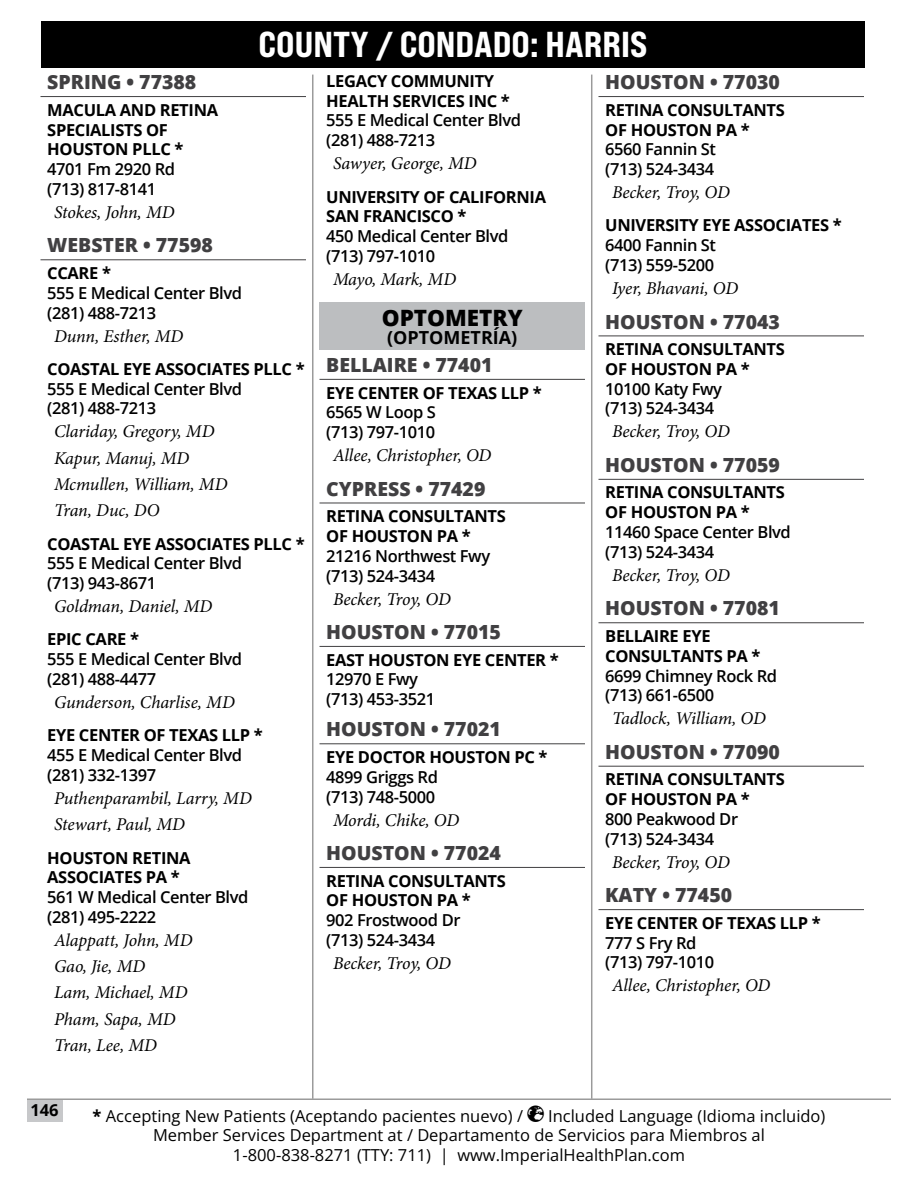
<style>
.page{position:relative;width:918px;height:1188px;background:#fff}
.page>*{position:absolute;margin:0;border:0;box-sizing:border-box;transform-origin:0 0}
.t1{font:36px "Bebas Neue Pro Exp Eb";color:#fff}
.Specialty{font:800 22.5px "Open Sans";color:#000}
.City{font:800 19.5px "Open Sans";color:#414042}
.Pro{font:italic 18px "Minion Pro";letter-spacing:-.01em;color:#000}
.Spanish{font:700 18px "Open Sans";color:#000}
.Location{font:600 16.5px/19.8px "Open Sans";letter-spacing:-.025em;color:#000}
.Group{font:700 16.5px/19.8px "Open Sans";letter-spacing:-.02em;color:#000}
.t2{font:16.5px "Open Sans";color:#000}
.s1{font-weight:700}
</style>
<div class="page">
<div style="left:41px;top:21px;width:824px;height:46px;background:#000"></div>
<div style="left:27px;top:1100px;width:35px;height:21px;background:#c7c8ca"></div>
<hr style="left:27px;top:1098px;width:864px;height:2px;background:#000">
<hr style="left:312px;top:75px;width:2px;height:1023px;background:#000">
<hr style="left:591px;top:75px;width:1px;height:1023px;background:#000">
<hr style="left:40px;top:96px;width:266px;height:1px;background:#414042">
<hr style="left:40px;top:259px;width:266px;height:1px;background:#414042">
<div style="left:320px;top:302px;width:265px;height:32px;background:#bcbec0"></div>
<div style="left:320px;top:324px;width:265px;height:26px;background:#bcbec0"></div>
<hr style="left:320px;top:379px;width:265px;height:1px;background:#414042">
<hr style="left:320px;top:503px;width:265px;height:1px;background:#414042">
<hr style="left:320px;top:646px;width:265px;height:1px;background:#414042">
<hr style="left:320px;top:743px;width:265px;height:1px;background:#414042">
<hr style="left:320px;top:867px;width:265px;height:1px;background:#414042">
<hr style="left:598px;top:96px;width:266px;height:1px;background:#414042">
<hr style="left:598px;top:336px;width:266px;height:1px;background:#414042">
<hr style="left:598px;top:479px;width:266px;height:1px;background:#414042">
<hr style="left:598px;top:622px;width:266px;height:1px;background:#414042">
<hr style="left:598px;top:766px;width:266px;height:1px;background:#414042">
<hr style="left:598px;top:909px;width:266px;height:1px;background:#414042">
<h1 class="t1" style="left:259px;top:22px;width:390px">COUNTY / CONDADO: HARRIS</h1>
<h4 class="City" style="left:47px;top:67px;width:151px">SPRING • 77388</h4>
<p class="Group" style="left:47px;top:99px;width:172px">MACULA AND RETINA<br>SPECIALISTS OF<br>HOUSTON PLLC *</p>
<p class="Location" style="left:47px;top:159px;width:129px">4701 Fm 2920 Rd (713) 817-8141</p>
<p class="Pro" style="left:54px;top:200px;width:122px">Stokes, John, MD</p>
<h4 class="City" style="left:47px;top:230px;width:167px">WEBSTER • 77598</h4>
<p class="Group" style="left:47px;top:263px;width:65px">CCARE *</p>
<p class="Location" style="left:47px;top:283px;width:196px">555 E Medical Center Blvd (281) 488-7213</p>
<p class="Pro" style="left:54px;top:324px;width:131px">Dunn, Esther, MD</p>
<p class="Group" style="left:47px;top:359px;width:259px">COASTAL EYE ASSOCIATES PLLC *</p>
<p class="Location" style="left:47px;top:378px;width:196px">555 E Medical Center Blvd (281) 488-7213</p>
<p class="Pro" style="left:54px;top:419px;width:162px">Clariday, Gregory, MD</p>
<p class="Pro" style="left:54px;top:446px;width:137px">Kapur, Manuj, MD</p>
<p class="Pro" style="left:54px;top:472px;width:175px">Mcmullen, William, MD</p>
<p class="Pro" style="left:54px;top:498px;width:107px">Tran, Duc, DO</p>
<p class="Group" style="left:47px;top:533px;width:259px">COASTAL EYE ASSOCIATES PLLC *</p>
<p class="Location" style="left:47px;top:553px;width:196px">555 E Medical Center Blvd (713) 943-8671</p>
<p class="Pro" style="left:54px;top:594px;width:160px">Goldman, Daniel, MD</p>
<p class="Group" style="left:47px;top:629px;width:93px">EPIC CARE *</p>
<p class="Location" style="left:47px;top:649px;width:196px">555 E Medical Center Blvd (281) 488-4477</p>
<p class="Pro" style="left:54px;top:690px;width:182px">Gunderson, Charlise, MD</p>
<p class="Group" style="left:47px;top:725px;width:217px">EYE CENTER OF TEXAS LLP *</p>
<p class="Location" style="left:47px;top:745px;width:196px">455 E Medical Center Blvd (281) 332-1397</p>
<p class="Pro" style="left:54px;top:786px;width:199px">Puthenparambil, Larry, MD</p>
<p class="Pro" style="left:54px;top:812px;width:133px">Stewart, Paul, MD</p>
<p class="Group" style="left:47px;top:847px;width:145px">HOUSTON RETINA<br>ASSOCIATES PA *</p>
<p class="Location" style="left:47px;top:887px;width:203px">561 W Medical Center Blvd (281) 495-2222</p>
<p class="Pro" style="left:54px;top:928px;width:140px">Alappatt, John, MD</p>
<p class="Pro" style="left:54px;top:954px;width:93px">Gao, Jie, MD</p>
<p class="Pro" style="left:54px;top:980px;width:135px">Lam, Michael, MD</p>
<p class="Pro" style="left:54px;top:1007px;width:123px">Pham, Sapa, MD</p>
<p class="Pro" style="left:54px;top:1033px;width:104px">Tran, Lee, MD</p>
<p class="Group" style="left:326px;top:71px;width:185px">LEGACY COMMUNITY<br>HEALTH SERVICES INC *</p>
<p class="Location" style="left:326px;top:110px;width:196px">555 E Medical Center Blvd (281) 488-7213</p>
<p class="Pro" style="left:333px;top:151px;width:145px">Sawyer, George, MD</p>
<p class="Group" style="left:326px;top:186px;width:221px">UNIVERSITY OF CALIFORNIA<br>SAN FRANCISCO *</p>
<p class="Location" style="left:326px;top:226px;width:184px">450 Medical Center Blvd (713) 797-1010</p>
<p class="Pro" style="left:333px;top:267px;width:125px">Mayo, Mark, MD</p>
<h1 class="Specialty" style="left:382px;top:301px;width:142px">OPTOMETRY</h1>
<p class="Spanish" style="left:387px;top:325px;width:132px">(OPTOMETRÍA)</p>
<h4 class="City" style="left:326px;top:350px;width:168px">BELLAIRE • 77401</h4>
<p class="Group" style="left:326px;top:382px;width:217px">EYE CENTER OF TEXAS LLP *</p>
<p class="Location" style="left:326px;top:402px;width:111px">6565 W Loop S (713) 797-1010</p>
<p class="Pro" style="left:333px;top:443px;width:160px">Allee, Christopher, OD</p>
<h4 class="City" style="left:326px;top:474px;width:161px">CYPRESS • 77429</h4>
<p class="Group" style="left:326px;top:506px;width:181px">RETINA CONSULTANTS<br>OF HOUSTON PA *</p>
<p class="Location" style="left:326px;top:546px;width:165px">21216 Northwest Fwy (713) 524-3434</p>
<p class="Pro" style="left:333px;top:587px;width:119px">Becker, Troy, OD</p>
<h4 class="City" style="left:326px;top:617px;width:176px">HOUSTON • 77015</h4>
<p class="Group" style="left:326px;top:649px;width:234px">EAST HOUSTON EYE CENTER *</p>
<p class="Location" style="left:326px;top:669px;width:110px">12970 E Fwy (713) 453-3521</p>
<h4 class="City" style="left:326px;top:714px;width:176px">HOUSTON • 77021</h4>
<p class="Group" style="left:326px;top:747px;width:223px">EYE DOCTOR HOUSTON PC *</p>
<p class="Location" style="left:326px;top:767px;width:113px">4899 Griggs Rd (713) 748-5000</p>
<p class="Pro" style="left:333px;top:808px;width:128px">Mordi, Chike, OD</p>
<h4 class="City" style="left:326px;top:838px;width:176px">HOUSTON • 77024</h4>
<p class="Group" style="left:326px;top:870px;width:181px">RETINA CONSULTANTS<br>OF HOUSTON PA *</p>
<p class="Location" style="left:326px;top:910px;width:136px">902 Frostwood Dr (713) 524-3434</p>
<p class="Pro" style="left:333px;top:951px;width:119px">Becker, Troy, OD</p>
<h4 class="City" style="left:605px;top:67px;width:176px">HOUSTON • 77030</h4>
<p class="Group" style="left:605px;top:99px;width:181px">RETINA CONSULTANTS<br>OF HOUSTON PA *</p>
<p class="Location" style="left:605px;top:139px;width:112px">6560 Fannin St (713) 524-3434</p>
<p class="Pro" style="left:612px;top:180px;width:119px">Becker, Troy, OD</p>
<p class="Group" style="left:605px;top:215px;width:238px">UNIVERSITY EYE ASSOCIATES *</p>
<p class="Location" style="left:605px;top:235px;width:112px">6400 Fannin St (713) 559-5200</p>
<p class="Pro" style="left:612px;top:276px;width:128px">Iyer, Bhavani, OD</p>
<h4 class="City" style="left:605px;top:307px;width:176px">HOUSTON • 77043</h4>
<p class="Group" style="left:605px;top:339px;width:181px">RETINA CONSULTANTS<br>OF HOUSTON PA *</p>
<p class="Location" style="left:605px;top:378px;width:118px">10100 Katy Fwy (713) 524-3434</p>
<p class="Pro" style="left:612px;top:419px;width:119px">Becker, Troy, OD</p>
<h4 class="City" style="left:605px;top:450px;width:176px">HOUSTON • 77059</h4>
<p class="Group" style="left:605px;top:482px;width:181px">RETINA CONSULTANTS<br>OF HOUSTON PA *</p>
<p class="Location" style="left:605px;top:522px;width:187px">11460 Space Center Blvd (713) 524-3434</p>
<p class="Pro" style="left:612px;top:563px;width:119px">Becker, Troy, OD</p>
<h4 class="City" style="left:605px;top:593px;width:176px">HOUSTON • 77081</h4>
<p class="Group" style="left:605px;top:626px;width:157px">BELLAIRE EYE<br>CONSULTANTS PA *</p>
<p class="Location" style="left:605px;top:665px;width:173px">6699 Chimney Rock Rd (713) 661-6500</p>
<p class="Pro" style="left:612px;top:706px;width:155px">Tadlock, William, OD</p>
<h4 class="City" style="left:605px;top:737px;width:176px">HOUSTON • 77090</h4>
<p class="Group" style="left:605px;top:769px;width:181px">RETINA CONSULTANTS<br>OF HOUSTON PA *</p>
<p class="Location" style="left:605px;top:809px;width:134px">800 Peakwood Dr (713) 524-3434</p>
<p class="Pro" style="left:612px;top:850px;width:119px">Becker, Troy, OD</p>
<h4 class="City" style="left:605px;top:880px;width:128px">KATY • 77450</h4>
<p class="Group" style="left:605px;top:912px;width:217px">EYE CENTER OF TEXAS LLP *</p>
<p class="Location" style="left:605px;top:932px;width:110px">777 S Fry Rd (713) 797-1010</p>
<p class="Pro" style="left:612px;top:973px;width:160px">Allee, Christopher, OD</p>
<p class="Group" style="left:30px;top:1100px;width:30px">146</p>
<p class="t2" style="left:93px;top:1104px;width:432px"><span class="s1">*</span> Accepting New Patients (Aceptando pacientes nuevo) /</p>
<p class="t2" style="left:548px;top:1104px;width:279px">Included Language (Idioma incluido)</p>
<p class="t2" style="left:153px;top:1124px;width:613px">Member Services Department at / Departamento de Servicios para Miembros al</p>
<p class="t2" style="left:233px;top:1143px;width:454px">1-800-838-8271 (TTY: 711) | www.ImperialHealthPlan.com</p>
</div>
